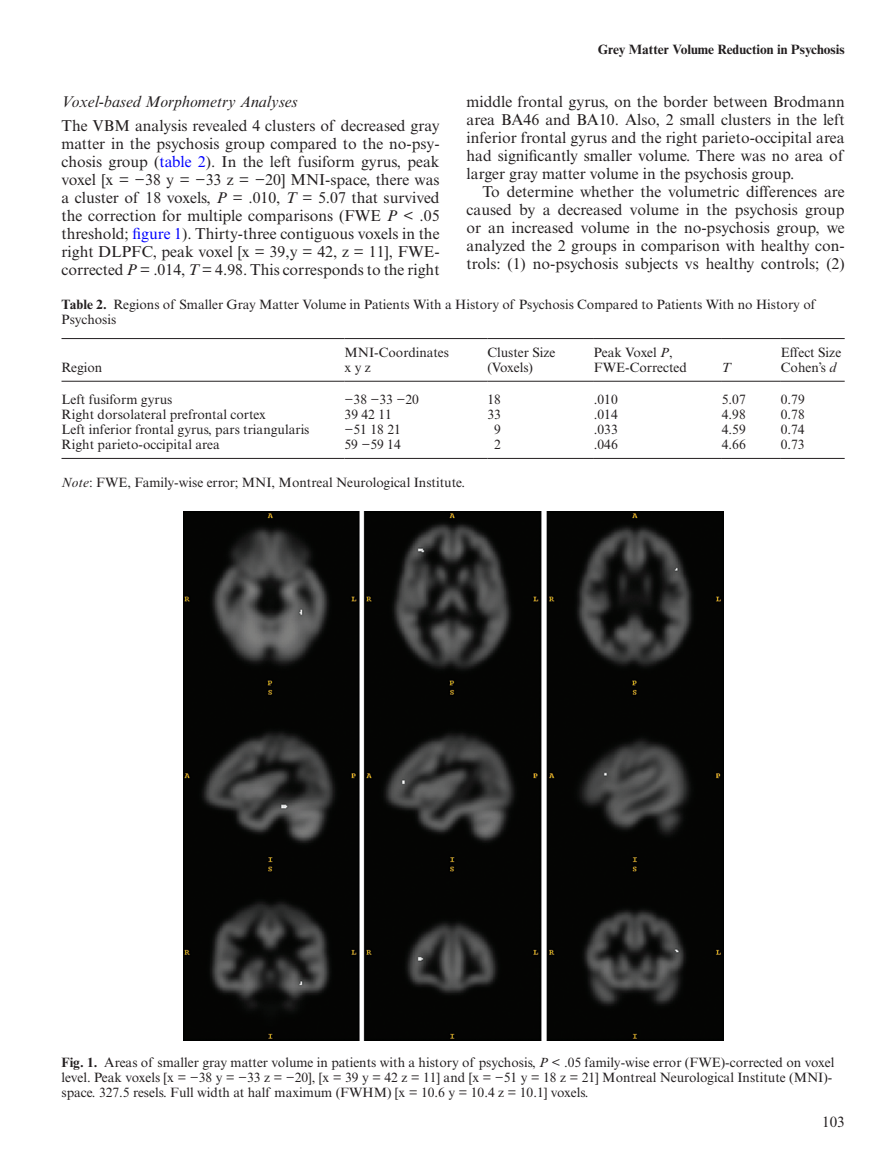
<style>
.page{position:relative;width:891px;height:1175px;background:#fff}
.page>*{position:absolute;margin:0;border:0;box-sizing:border-box;transform-origin:0 0}
.t1{font:15.75px/18px "Times New Roman MT Std";color:#231f20;text-align:justify}
.t2{font:italic 15.75px "Times New Roman MT Std";color:#231f20}
.t3{font:15px "Times New Roman MT Std";color:#231f20}
.t4{font:13.5px/15px "Times New Roman MT Std";color:#231f20}
.t5{font:700 13.5px "Times New Roman MT Std";color:#231f20}
.t6{font:italic 13.5px "Times New Roman MT Std";color:#231f20}
.s1{font-weight:700}
.s2{color:#00f}
.s3{font-style:italic}
</style>
<div class="page">
<hr style="left:62px;top:338px;width:283px;height:1px;background:#231f20">
<hr style="left:62px;top:381px;width:283px;height:1px;background:#231f20">
<hr style="left:345px;top:338px;width:142px;height:1px;background:#231f20">
<hr style="left:345px;top:381px;width:142px;height:1px;background:#231f20">
<hr style="left:487px;top:338px;width:107px;height:1px;background:#231f20">
<hr style="left:487px;top:381px;width:107px;height:1px;background:#231f20">
<hr style="left:594px;top:338px;width:128px;height:1px;background:#231f20">
<hr style="left:594px;top:381px;width:128px;height:1px;background:#231f20">
<hr style="left:722px;top:338px;width:59px;height:1px;background:#231f20">
<hr style="left:722px;top:381px;width:59px;height:1px;background:#231f20">
<hr style="left:781px;top:338px;width:63px;height:1px;background:#231f20">
<hr style="left:781px;top:381px;width:63px;height:1px;background:#231f20">
<hr style="left:62px;top:458px;width:283px;height:1px;background:#231f20">
<hr style="left:345px;top:458px;width:142px;height:1px;background:#231f20">
<hr style="left:487px;top:458px;width:107px;height:1px;background:#231f20">
<hr style="left:594px;top:458px;width:128px;height:1px;background:#231f20">
<hr style="left:722px;top:458px;width:59px;height:1px;background:#231f20">
<hr style="left:781px;top:458px;width:63px;height:1px;background:#231f20">
<img style="left:183px;top:511px;width:540px;height:529px">
<p class="t5" style="left:598px;top:41px;width:248px">Grey Matter Volume Reduction in Psychosis</p>
<p class="t1" style="left:467px;top:92px;width:380px">middle frontal gyrus, on the border between Brodmann area BA46 and BA10. Also, 2 small clusters in the left inferior frontal gyrus and the right parieto-occipital area had significantly smaller volume. There was no area of larger gray matter volume in the psychosis group.</p>
<p class="t1" style="left:467px;top:182px;width:380px;text-indent:16px">To determine whether the volumetric differences are caused by a decreased volume in the psychosis group or an increased volume in the no-psychosis group, we analyzed the 2 groups in comparison with healthy con&shy;trols: (1) no-psychosis subjects vs healthy controls; (2)</p>
<p class="t4" style="left:62px;top:297px;width:755px"><span class="s1">Table 2.</span> Regions of Smaller Gray Matter Volume in Patients With a History of Psychosis Compared to Patients With no History of<br>Psychosis</p>
<p class="t4" style="left:62px;top:360px;width:42px">Region</p>
<p class="t2" style="left:62px;top:92px;width:238px">Voxel-based Morphometry Analyses</p>
<p class="t1" style="left:62px;top:116px;width:380px">The VBM analysis revealed 4 clusters of decreased gray matter in the psychosis group compared to the no-psy&shy;chosis group (<span class="s2">table 2</span>). In the left fusiform gyrus, peak voxel [x = −38 y = −33 z = −20] MNI-space, there was a cluster of 18 voxels, <span class="s3">P</span> = .010, <span class="s3">T</span> = 5.07 that survived the correction for multiple comparisons (FWE <span class="s3">P</span> &lt; .05 threshold; <span class="s2">figure 1</span>). Thirty-three contiguous voxels in the right DLPFC, peak voxel [x = 39,y = 42, z = 11], FWE&shy;corrected <span class="s3">P</span> = .014, <span class="s3">T</span> = 4.98. This corresponds to the right</p>
<p class="t4" style="left:345px;top:345px;width:106px">MNI-Coordinates x y z</p>
<p class="t4" style="left:487px;top:345px;width:70px">Cluster Size (Voxels)</p>
<p class="t4" style="left:594px;top:345px;width:94px">Peak Voxel <span class="s3">P</span>,<br>FWE-Corrected</p>
<p class="t4" style="left:781px;top:345px;width:62px">Effect Size<br>Cohen’s <span class="s3">d</span></p>
<p class="t6" style="left:722px;top:359px;width:11px">T</p>
<p class="t4" style="left:61px;top:392px;width:112px">Left fusiform gyrus</p>
<p class="t4" style="left:345px;top:392px;width:76px">−38 −33 −20</p>
<p class="t4" style="left:487px;top:392px;width:15px">18</p>
<p class="t4" style="left:594px;top:392px;width:25px">.010</p>
<p class="t4" style="left:722px;top:392px;width:25px">5.07</p>
<p class="t4" style="left:781px;top:392px;width:25px">0.79</p>
<p class="t4" style="left:61px;top:407px;width:206px">Right dorsolateral prefrontal cortex</p>
<p class="t4" style="left:345px;top:407px;width:49px">39 42 11</p>
<p class="t4" style="left:487px;top:407px;width:15px">33</p>
<p class="t4" style="left:594px;top:407px;width:25px">.014</p>
<p class="t4" style="left:722px;top:407px;width:25px">4.98</p>
<p class="t4" style="left:781px;top:407px;width:25px">0.78</p>
<p class="t4" style="left:61px;top:422px;width:249px">Left inferior frontal gyrus, pars triangularis</p>
<p class="t4" style="left:344px;top:422px;width:58px">−51 18 21</p>
<p class="t4" style="left:494px;top:422px;width:8px">9</p>
<p class="t4" style="left:594px;top:422px;width:25px">.033</p>
<p class="t4" style="left:722px;top:422px;width:25px">4.59</p>
<p class="t4" style="left:781px;top:422px;width:25px">0.74</p>
<p class="t4" style="left:61px;top:437px;width:160px">Right parieto-occipital area</p>
<p class="t4" style="left:344px;top:437px;width:58px">59 −59 14</p>
<p class="t4" style="left:494px;top:437px;width:8px">2</p>
<p class="t4" style="left:594px;top:437px;width:25px">.046</p>
<p class="t4" style="left:722px;top:437px;width:25px">4.66</p>
<p class="t4" style="left:781px;top:437px;width:25px">0.73</p>
<p class="t4" style="left:61px;top:474px;width:405px"><span class="s3">Note</span>: FWE, Family-wise error; MNI, Montreal Neurological Institute.</p>
<p class="t4" style="left:62px;top:1054px;width:774px"><span class="s1">Fig. 1.</span> Areas of smaller gray matter volume in patients with a history of psychosis, <span class="s3">P</span> &lt; .05 family-wise error (FWE)-corrected on voxel level. Peak voxels [x = −38 y = −33 z = −20], [x = 39 y = 42 z = 11] and [x = −51 y = 18 z = 21] Montreal Neurological Institute (MNI)- space. 327.5 resels. Full width at half maximum (FWHM) [x = 10.6 y = 10.4 z = 10.1] voxels.</p>
<p class="t3" style="left:822px;top:1113px;width:24px">103</p>
</div>
